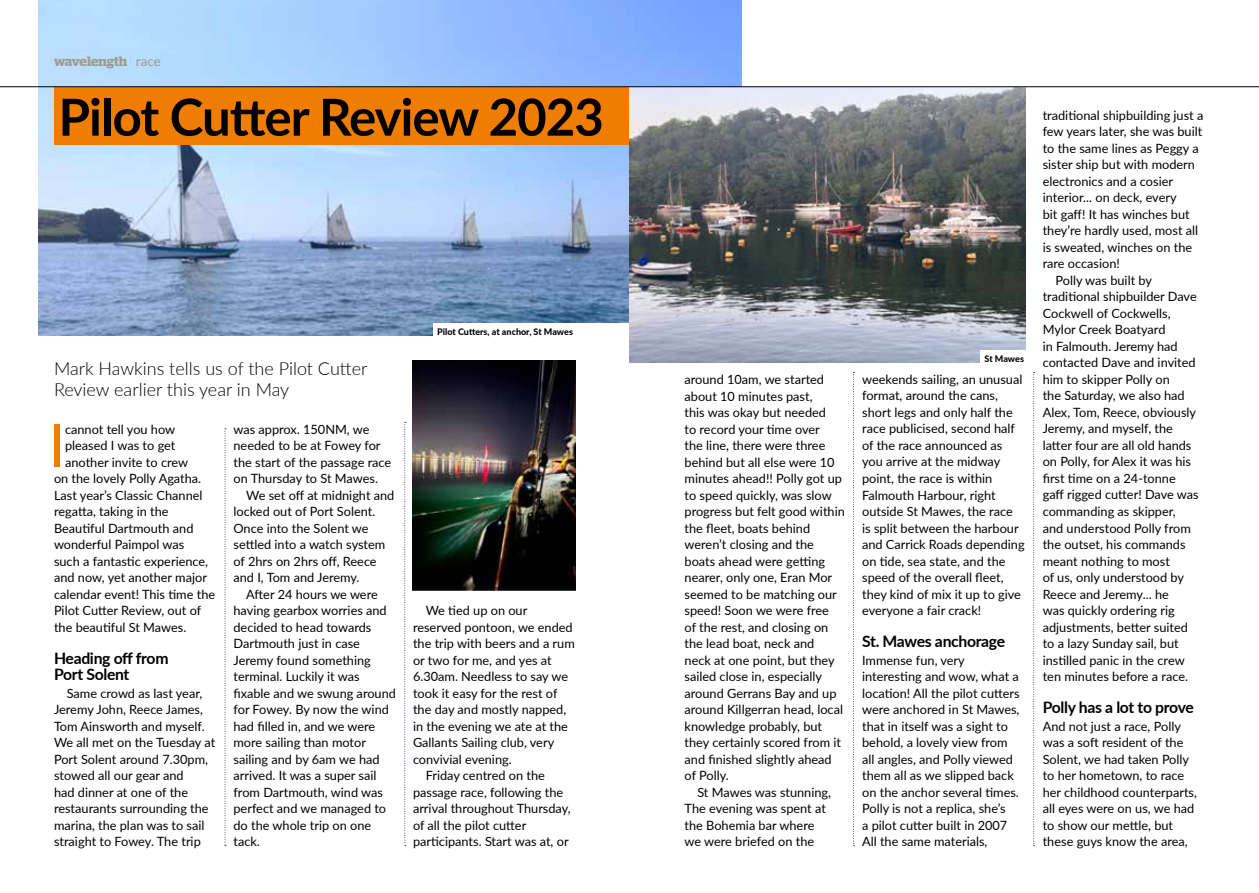
<style>
.page{position:relative;width:1259px;height:893px;background:#fff}
.page>*{position:absolute;margin:0;border:0;box-sizing:border-box;transform-origin:0 0}
.t1{font:58.8px "Lato";color:#ef7d00}
.t2{font:700 51px "Lato";letter-spacing:-.02em;color:#000}
.t3{font:300 18px/21.6px "Lato";color:#000}
.t4{font:700 15.75px/15.8px "Lato";letter-spacing:-.02em;color:#000}
.t5{font:600 13.5px "Stag";letter-spacing:-.005em;color:#9d9b8f}
.t6{font:12.75px/16.5px "Lato";color:#000}
.t7{font:800 9px "Lato";color:#000}
.s1{font-family:"Lato";font-weight:100}
.s2{font-family:"Lato";font-weight:400}
</style>
<div class="page">
<img style="left:38px;top:0;width:703px;height:336px">
<div style="left:54px;top:87px;width:575px;height:58px;background:#ef7d00"></div>
<svg style="left:225px;top:428px;width:1px;height:418px"></svg>
<svg style="left:404px;top:422px;width:2px;height:424px"></svg>
<img style="left:413px;top:360px;width:162px;height:231px">
<div style="left:433px;top:323px;width:242px;height:23px;background:#fff"></div>
<svg style="left:853px;top:372px;width:1px;height:474px"></svg>
<img style="left:629px;top:87px;width:396px;height:276px">
<div style="left:980px;top:351px;width:58px;height:18px;background:#fff"></div>
<svg style="left:1033px;top:372px;width:1px;height:474px"></svg>
<hr style="left:0;top:86px;width:1259px;height:1px;background:#000">
<p class="t5" style="left:54px;top:54px;width:108px">wavelength <span class="s1">l</span> <span class="s2">race</span></p>
<h2 class="t2" style="left:58px;top:80px;width:547px">Pilot Cutter Review 2023</h2>
<h3 class="t3" style="left:54px;top:357px;width:315px">Mark Hawkins tells us of the Pilot Cutter<br>Review earlier this year in May</h3>
<h1 class="t1" style="left:49px;top:403px;width:18px">I</h1>
<p class="t6" style="left:65px;top:420px;width:112px">cannot tell you how</p>
<p class="t6" style="left:65px;top:437px;width:112px">pleased I was to get</p>
<p class="t6" style="left:65px;top:453px;width:125px">another invite to crew</p>
<p class="t6" style="left:54px;top:470px;width:149px">on the lovely Polly Agatha.</p>
<p class="t6" style="left:54px;top:486px;width:150px">Last year’s Classic Channel</p>
<p class="t6" style="left:54px;top:503px;width:116px">regatta, taking in the</p>
<p class="t6" style="left:54px;top:519px;width:141px">Beautiful Dartmouth and</p>
<p class="t6" style="left:54px;top:536px;width:132px">wonderful Paimpol was</p>
<p class="t6" style="left:54px;top:552px;width:156px">such a fantastic experience,</p>
<p class="t6" style="left:54px;top:569px;width:154px">and now, yet another major</p>
<p class="t6" style="left:54px;top:585px;width:163px">calendar event! This time the</p>
<p class="t6" style="left:54px;top:602px;width:149px">Pilot Cutter Review, out of</p>
<p class="t6" style="left:54px;top:618px;width:134px">the beautiful St Mawes.</p>
<p class="t4" style="left:54px;top:649px;width:116px">Heading off from<br>Port Solent</p>
<p class="t6" style="left:54px;top:684px;width:163px;text-indent:13px">Same crowd as last year,<br>Jeremy John, Reece James,<br>Tom Ainsworth and myself.<br>We all met on the Tuesday at<br>Port Solent around 7.30pm, stowed all our gear and<br>had dinner at one of the restaurants surrounding the marina, the plan was to sail straight to Fowey. The trip</p>
<p class="t6" style="left:233px;top:420px;width:159px">was approx. 150NM, we needed to be at Fowey for the start of the passage race on Thursday to St Mawes.</p>
<p class="t6" style="left:233px;top:486px;width:162px;text-indent:13px">We set off at midnight and locked out of Port Solent.<br>Once into the Solent we settled into a watch system of 2hrs on 2hrs off, Reece and I, Tom and Jeremy.</p>
<p class="t6" style="left:233px;top:585px;width:164px;text-indent:13px">After 24 hours we were having gearbox worries and decided to head towards<br>Dartmouth just in case<br>Jeremy found something terminal. Luckily it was fixable and we swung around for Fowey. By now the wind had filled in, and we were more sailing than motor sailing and by 6am we had arrived. It was a super sail from Dartmouth, wind was perfect and we managed to do the whole trip on one tack.</p>
<p class="t7" style="left:437px;top:325px;width:137px">Pilot Cutters, at anchor, St Mawes</p>
<p class="t6" style="left:426px;top:602px;width:103px">We tied up on our</p>
<p class="t6" style="left:413px;top:618px;width:161px">reserved pontoon, we ended</p>
<p class="t6" style="left:413px;top:635px;width:163px">the trip with beers and a rum</p>
<p class="t6" style="left:413px;top:651px;width:140px">or two for me, and yes at</p>
<p class="t6" style="left:413px;top:668px;width:157px">6.30am. Needless to say we</p>
<p class="t6" style="left:413px;top:684px;width:146px">took it easy for the rest of</p>
<p class="t6" style="left:413px;top:701px;width:155px">the day and mostly napped,</p>
<p class="t6" style="left:413px;top:717px;width:156px">in the evening we ate at the</p>
<p class="t6" style="left:413px;top:734px;width:143px">Gallants Sailing club, very</p>
<p class="t6" style="left:413px;top:750px;width:100px">convivial evening.</p>
<p class="t6" style="left:426px;top:767px;width:121px">Friday centred on the</p>
<p class="t6" style="left:413px;top:783px;width:152px">passage race, following the</p>
<p class="t6" style="left:413px;top:800px;width:159px">arrival throughout Thursday,</p>
<p class="t6" style="left:413px;top:816px;width:115px">of all the pilot cutter</p>
<p class="t6" style="left:413px;top:833px;width:157px">participants. Start was at, or</p>
<p class="t6" style="left:684px;top:371px;width:162px">around 10am, we started about 10 minutes past,<br>this was okay but needed<br>to record your time over<br>the line, there were three behind but all else were 10 minutes ahead!! Polly got up to speed quickly, was slow progress but felt good within the fleet, boats behind weren’t closing and the boats ahead were getting nearer, only one, Eran Mor seemed to be matching our speed! Soon we were free<br>of the rest, and closing on the lead boat, neck and<br>neck at one point, but they sailed close in, especially around Gerrans Bay and up around Killgerran head, local knowledge probably, but they certainly scored from it and finished slightly ahead of Polly.</p>
<p class="t6" style="left:684px;top:783px;width:148px;text-indent:13px">St Mawes was stunning,<br>The evening was spent at the Bohemia bar where we were briefed on the</p>
<p class="t7" style="left:984px;top:352px;width:41px">St Mawes</p>
<p class="t6" style="left:862px;top:371px;width:164px">weekends sailing, an unusual format, around the cans, short legs and only half the race publicised, second half of the race announced as you arrive at the midway point, the race is within<br>Falmouth Harbour, right outside St Mawes, the race<br>is split between the harbour and Carrick Roads depending on tide, sea state, and the speed of the overall fleet, they kind of mix it up to give everyone a fair crack!</p>
<p class="t4" style="left:862px;top:633px;width:145px">St. Mawes anchorage</p>
<p class="t6" style="left:862px;top:651px;width:159px">Immense fun, very interesting and wow, what a location! All the pilot cutters were anchored in St Mawes, that in itself was a sight to behold, a lovely view from all angles, and Polly viewed them all as we slipped back on the anchor several times.<br>Polly is not a replica, she’s<br>a pilot cutter built in 2007<br>All the same materials,</p>
<p class="t6" style="left:1042px;top:107px;width:162px">traditional shipbuilding just a</p>
<p class="t6" style="left:1042px;top:123px;width:161px">few years later, she was built</p>
<p class="t6" style="left:1042px;top:140px;width:158px">to the same lines as Peggy a</p>
<p class="t6" style="left:1042px;top:156px;width:154px">sister ship but with modern</p>
<p class="t6" style="left:1042px;top:173px;width:132px">electronics and a cosier</p>
<p class="t6" style="left:1042px;top:189px;width:135px">interior... on deck, every</p>
<p class="t6" style="left:1042px;top:206px;width:148px">bit gaff! It has winches but</p>
<p class="t6" style="left:1042px;top:222px;width:157px">they’re hardly used, most all</p>
<p class="t6" style="left:1042px;top:239px;width:151px">is sweated, winches on the</p>
<p class="t6" style="left:1042px;top:255px;width:79px">rare occasion!</p>
<p class="t6" style="left:1055px;top:272px;width:98px">Polly was built by</p>
<p class="t6" style="left:1042px;top:288px;width:155px">traditional shipbuilder Dave</p>
<p class="t6" style="left:1042px;top:305px;width:129px">Cockwell of Cockwells,</p>
<p class="t6" style="left:1042px;top:321px;width:124px">Mylor Creek Boatyard</p>
<p class="t6" style="left:1042px;top:338px;width:136px">in Falmouth. Jeremy had</p>
<p class="t6" style="left:1042px;top:354px;width:154px">contacted Dave and invited</p>
<p class="t6" style="left:1042px;top:371px;width:129px">him to skipper Polly on</p>
<p class="t6" style="left:1042px;top:387px;width:144px">the Saturday, we also had</p>
<p class="t6" style="left:1042px;top:404px;width:155px">Alex, Tom, Reece, obviously</p>
<p class="t6" style="left:1042px;top:420px;width:132px">Jeremy, and myself, the</p>
<p class="t6" style="left:1042px;top:437px;width:150px">latter four are all old hands</p>
<p class="t6" style="left:1042px;top:453px;width:150px">on Polly, for Alex it was his</p>
<p class="t6" style="left:1042px;top:470px;width:135px">first time on a 24-tonne</p>
<p class="t6" style="left:1042px;top:486px;width:157px">gaff rigged cutter! Dave was</p>
<p class="t6" style="left:1042px;top:503px;width:135px">commanding as skipper,</p>
<p class="t6" style="left:1042px;top:519px;width:150px">and understood Polly from</p>
<p class="t6" style="left:1042px;top:536px;width:144px">the outset, his commands</p>
<p class="t6" style="left:1042px;top:552px;width:129px">meant nothing to most</p>
<p class="t6" style="left:1042px;top:569px;width:143px">of us, only understood by</p>
<p class="t6" style="left:1042px;top:585px;width:128px">Reece and Jeremy... he</p>
<p class="t6" style="left:1042px;top:602px;width:134px">was quickly ordering rig</p>
<p class="t6" style="left:1042px;top:618px;width:147px">adjustments, better suited</p>
<p class="t6" style="left:1042px;top:635px;width:138px">to a lazy Sunday sail, but</p>
<p class="t6" style="left:1042px;top:651px;width:143px">instilled panic in the crew</p>
<p class="t6" style="left:1042px;top:668px;width:147px">ten minutes before a race.</p>
<p class="t4" style="left:1042px;top:699px;width:153px">Polly has a lot to prove</p>
<p class="t6" style="left:1042px;top:717px;width:156px">And not just a race, Polly was a soft resident of the<br>Solent, we had taken Polly to her hometown, to race her childhood counterparts, all eyes were on us, we had to show our mettle, but these guys know the area,</p>
</div>
